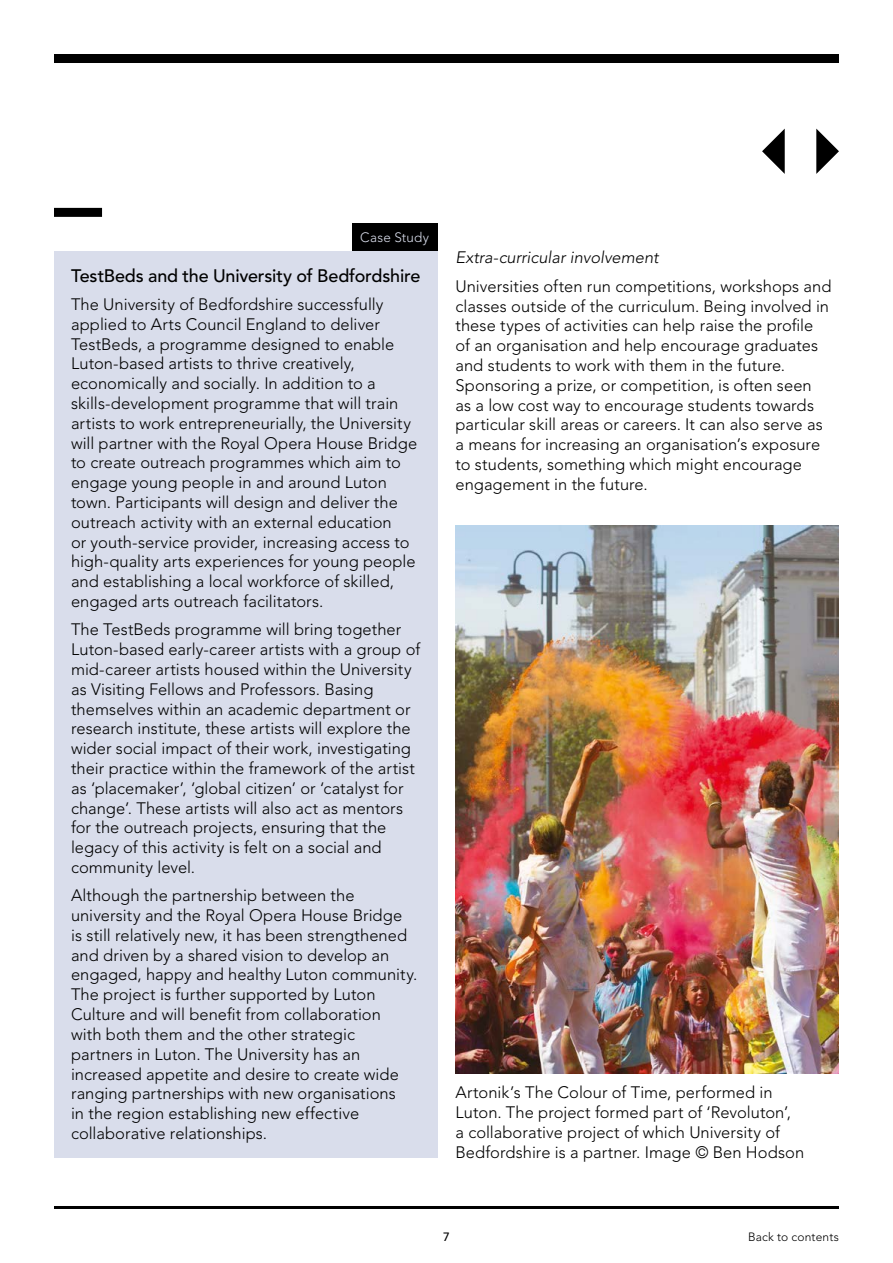
<style>
.page{position:relative;width:893px;height:1263px;background:#fff}
.page>*{position:absolute;margin:0;border:0;box-sizing:border-box;transform-origin:0 0}
.t1{font:500 18px "Avenir";letter-spacing:-.01em;color:#000}
.t2{font:300 16.5px/19.8px "Avenir";letter-spacing:.005em;color:#000}
.t3{font:italic 300 16.5px "Avenir";letter-spacing:-.005em;color:#000}
.t4{font:300 13.5px "Avenir";letter-spacing:.015em;color:#d9ddeb}
.t5{font:300 12px "Avenir";letter-spacing:.015em;color:#000}
.t6{font:500 12px "Avenir";color:#000}
</style>
<div class="page">
<hr style="left:54px;top:1206px;width:785px;height:3px;background:#000">
<div style="left:54px;top:54px;width:785px;height:9px;background:#000"></div>
<div style="left:54px;top:208px;width:48px;height:9px;background:#000"></div>
<svg style="left:816px;top:129px;width:23px;height:45px"></svg>
<svg style="left:762px;top:129px;width:23px;height:45px"></svg>
<div style="left:54px;top:251px;width:383px;height:907px;background:#d9ddeb"></div>
<div style="left:352px;top:224px;width:85px;height:27px;background:#000"></div>
<img style="left:455px;top:526px;width:384px;height:547px">
<p class="t4" style="left:360px;top:230px;width:70px">Case Study</p>
<p class="t1" style="left:71px;top:265px;width:351px">TestBeds and the University of Bedfordshire</p>
<p class="t2" style="left:71px;top:294px;width:348px">The University of Bedfordshire successfully applied to Arts Council England to deliver TestBeds, a programme designed to enable Luton-based artists to thrive creatively, economically and socially. In addition to a skills-development programme that will train artists to work entrepreneurially, the University will partner with the Royal Opera House Bridge to create outreach programmes which aim to engage young people in and around Luton town. Participants will design and deliver the outreach activity with an external education<br>or youth-service provider, increasing access to high-quality arts experiences for young people and establishing a local workforce of skilled, engaged arts outreach facilitators.</p>
<p class="t2" style="left:71px;top:620px;width:351px">The TestBeds programme will bring together Luton-based early-career artists with a group of mid-career artists housed within the University as Visiting Fellows and Professors. Basing themselves within an academic department or research institute, these artists will explore the wider social impact of their work, investigating their practice within the framework of the artist as ‘placemaker’, ‘global citizen’ or ‘catalyst for change’. These artists will also act as mentors for the outreach projects, ensuring that the legacy of this activity is felt on a social and community level.</p>
<p class="t2" style="left:71px;top:886px;width:348px">Although the partnership between the university and the Royal Opera House Bridge<br>is still relatively new, it has been strengthened and driven by a shared vision to develop an engaged, happy and healthy Luton community.<br>The project is further supported by Luton Culture and will benefit from collaboration<br>with both them and the other strategic partners in Luton. The University has an increased appetite and desire to create wide ranging partnerships with new organisations<br>in the region establishing new effective collaborative relationships.</p>
<p class="t3" style="left:455px;top:248px;width:205px">Extra-curricular involvement</p>
<p class="t2" style="left:455px;top:276px;width:377px">Universities often run competitions, workshops and classes outside of the curriculum. Being involved in these types of activities can help raise the profile of an organisation and help encourage graduates and students to work with them in the future.<br>Sponsoring a prize, or competition, is often seen as a low cost way to encourage students towards particular skill areas or careers. It can also serve as a means for increasing an organisation’s exposure to students, something which might encourage engagement in the future.</p>
<p class="t2" style="left:455px;top:1083px;width:350px">Artonik’s The Colour of Time, performed in Luton. The project formed part of ‘Revoluton’,<br>a collaborative project of which University of Bedfordshire is a partner. Image © Ben Hodson</p>
<p class="t6" style="left:443px;top:1229px;width:8px">7</p>
<p class="t5" style="left:748px;top:1229px;width:92px">Back to contents</p>
</div>
